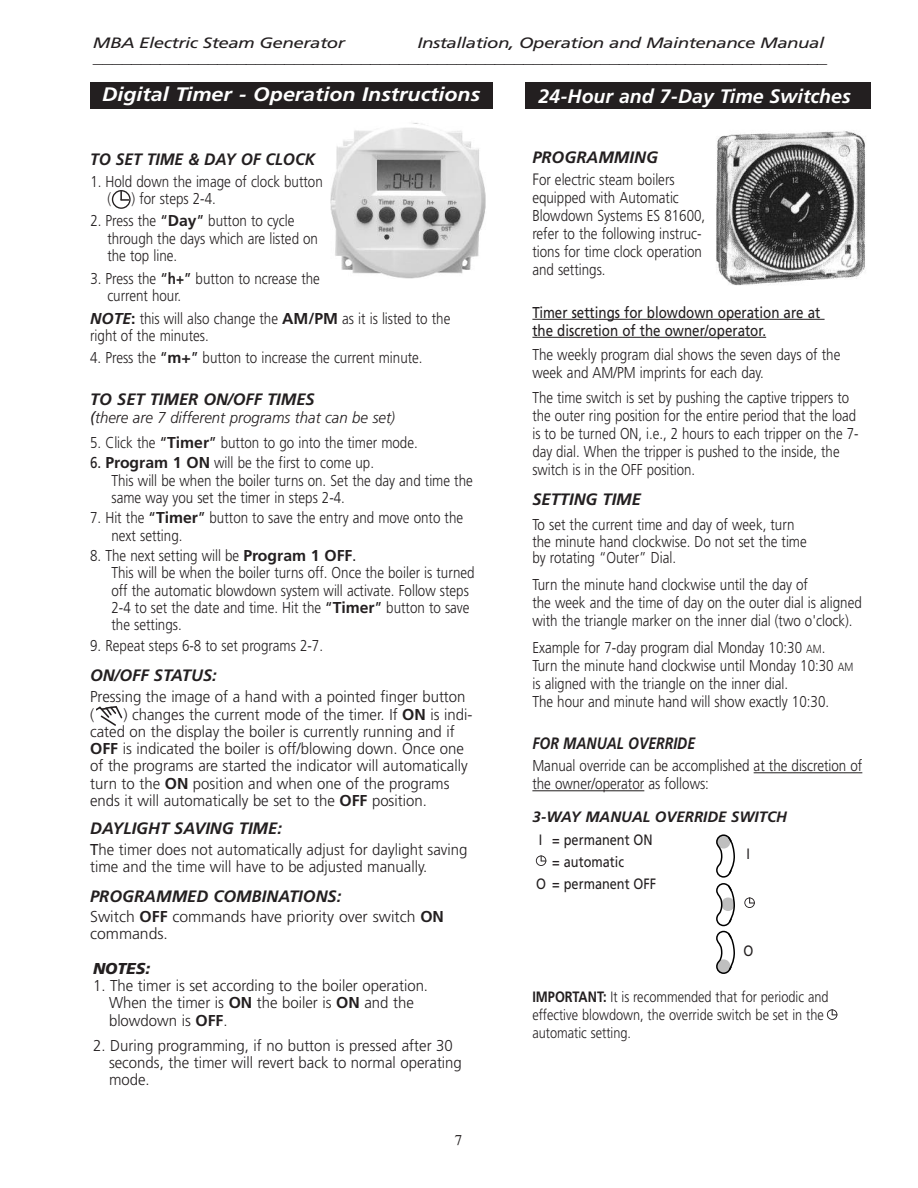
<style>
.page{position:relative;width:918px;height:1188px;background:#fff}
.page>*{position:absolute;margin:0;border:0;box-sizing:border-box;transform-origin:0 0}
.t1{font:italic 700 19.5px "Frutiger";color:#fff;scale:1.1 1}
.t2{font:italic 700 19.5px "Frutiger";color:#fff}
.t3{font:italic 700 16.5px "Frutiger";color:#231f20}
.t4{font:italic 700 16.5px "Frutiger";color:#231f20;scale:.95 1}
.t5{font:italic 700 16.5px "Frutiger";color:#231f20;scale:.85 1}
.t6{font:300 15.75px/17.2px "Frutiger";color:#231f20;scale:.85 1}
.t7{font:300 15.75px/17.2px "Frutiger";color:#231f20;scale:.95 1}
.t8{font:300 15.75px/18px "Frutiger";color:#231f20;scale:.84 1}
.t9{font:15.75px/18px "Frutiger";color:#231f20;scale:.85 1}
.t10{font:300 15.75px/17.2px "Frutiger";color:#231f20}
.t11{font:italic 300 15.75px "Frutiger";color:#231f20;scale:.95 1}
.t12{font:italic 900 15.75px "Frutiger";color:#231f20}
.t13{font:italic 15px/15px "Frutiger";letter-spacing:-.03em;color:#231f20;text-align:right;scale:1.25 1}
.t14{font:300 15px/18px "Frutiger";color:#231f20;scale:.85 1}
.t15{font:15px/22.4px "Frutiger";color:#231f20;scale:.85 1}
.t16{font:italic 700 15px "Frutiger";color:#231f20}
.t17{font:15px "Times";color:#231f20}
.s1{font-weight:400}
.s2{font-weight:700}
.s3{font-weight:700;font-style:italic}
.s4{font-size:16.5px}
.s5{font-size:11.85px}
</style>
<div class="page">
<div style="left:90px;top:82px;width:403px;height:28px;background:#231f20"></div>
<img style="left:331px;top:123px;width:155px;height:156px">
<svg style="left:112px;top:190px;width:19px;height:19px"></svg>
<svg style="left:96px;top:706px;width:26px;height:20px"></svg>
<div style="left:525px;top:82px;width:346px;height:27px;background:#231f20"></div>
<hr style="left:532px;top:319px;width:293px;height:1px;background:#231f20">
<hr style="left:532px;top:337px;width:234px;height:1px;background:#231f20">
<hr style="left:754px;top:772px;width:108px;height:1px;background:#231f20">
<hr style="left:532px;top:790px;width:112px;height:1px;background:#231f20">
<img style="left:716px;top:131px;width:150px;height:155px">
<svg style="left:536px;top:855px;width:10px;height:11px"></svg>
<svg style="left:744px;top:897px;width:11px;height:11px"></svg>
<svg style="left:827px;top:1009px;width:10px;height:11px"></svg>
<svg style="left:716px;top:834px;width:19px;height:140px"></svg>
<p class="t13" style="left:93px;top:37px;width:589px">Installation, Operation and Maintenance Manual _____________________________________________________________________________</p>
<p class="t13" style="left:93px;top:37px;width:203px">MBA Electric Steam Generator</p>
<p class="t1" style="left:102px;top:87px;width:345px">Digital Timer - Operation Instructions</p>
<p class="t4" style="left:90px;top:153px;width:238px">TO SET TIME &amp; DAY OF CLOCK</p>
<p class="t6" style="left:107px;top:174px;width:255px;text-indent:-17px">1. Hold down the image of clock button (</p>
<p class="t6" style="left:132px;top:191px;width:101px">) for steps 2-4.</p>
<p class="t6" style="left:107px;top:214px;width:249px;text-indent:-17px">2. Press the <span class="s1">“</span><span class="s2">Day</span><span class="s1">”</span> button to cycle through the days which are listed on the top line.</p>
<p class="t6" style="left:107px;top:271px;width:252px;text-indent:-17px">3. Press the <span class="s1">“</span><span class="s2">h+</span><span class="s1">”</span> button to ncrease the current hour.</p>
<p class="t6" style="left:90px;top:311px;width:425px"><span class="s3">NOTE</span><span class="s2">:</span> this will also change the <span class="s2">AM/PM</span> as it is listed to the right of the minutes.</p>
<p class="t6" style="left:90px;top:351px;width:393px">4. Press the <span class="s1">“</span><span class="s2">m+</span><span class="s1">”</span> button to increase the current minute.</p>
<p class="t3" style="left:90px;top:393px;width:226px">TO SET TIMER ON/OFF TIMES</p>
<p class="t11" style="left:90px;top:411px;width:323px"><span class="s1">(</span>there are 7 different programs that can be set)</p>
<p class="t6" style="left:90px;top:435px;width:387px">5. Click the <span class="s1">“</span><span class="s2">Timer</span><span class="s1">”</span> button to go into the timer mode.</p>
<p class="t6" style="left:112px;top:456px;width:427px;text-indent:-21px"><span class="s1">6.</span> <span class="s2">Program 1 ON</span> will be the first to come up.<br>This will be when the boiler turns on. Set the day and time the same way you set the timer in steps 2-4.</p>
<p class="t6" style="left:112px;top:511px;width:415px;text-indent:-21px">7. Hit the <span class="s1">“</span><span class="s2">Timer</span><span class="s1">”</span> button to save the entry and move onto the next setting.</p>
<p class="t6" style="left:112px;top:548px;width:429px;text-indent:-21px">8. The next setting will be <span class="s2">Program 1 OFF</span><span class="s1">.<br></span>This will be when the boiler turns off. Once the boiler is turned off the automatic blowdown system will activate. Follow steps 2-4 to set the date and time. Hit the <span class="s1">“</span><span class="s2">Timer</span><span class="s1">”</span> button to save the settings.</p>
<p class="t6" style="left:90px;top:638px;width:276px">9. Repeat steps 6-8 to set programs 2-7.</p>
<p class="t3" style="left:90px;top:668px;width:128px">ON/OFF STATUS:</p>
<p class="t7" style="left:90px;top:689px;width:397px">Pressing the image of a hand with a pointed finger button (</p>
<p class="t7" style="left:90px;top:707px;width:404px;text-indent:33px">) changes the current mode of the timer. If <span class="s2">ON</span> is indi&shy;cated on the display the boiler is currently running and if <span class="s2">OFF</span> is indicated the boiler is off/blowing down. Once one of the programs are started the indicator will automatically turn to the <span class="s2">ON</span> position and when one of the programs ends it will automatically be set to the <span class="s2">OFF</span> position.</p>
<p class="t3" style="left:90px;top:822px;width:193px">DAYLIGHT SAVING TIME:</p>
<p class="t7" style="left:90px;top:842px;width:399px"><span class="s1">T</span>he timer does not automatically adjust for daylight saving time and the time will have to be adjusted manually.</p>
<p class="t3" style="left:90px;top:889px;width:253px">PROGRAMMED COMBINATIONS:</p>
<p class="t10" style="left:90px;top:909px;width:355px">Switch <span class="s2">OFF</span> commands have priority over switch <span class="s2">ON </span>commands.</p>
<p class="t12" style="left:93px;top:962px;width:59px">NOTES:</p>
<p class="t7" style="left:109px;top:978px;width:337px;text-indent:-16px">1. The timer is set according to the boiler operation.<br>When the timer is <span class="s2">ON</span> the boiler is <span class="s2">ON</span> and the blowdown is <span class="s2">OFF</span>.</p>
<p class="t7" style="left:109px;top:1038px;width:373px;text-indent:-16px">2. During programming, if no button is pressed after 30 seconds, the timer will revert back to normal operating mode.</p>
<p class="t17" style="left:455px;top:1131px;width:9px">7</p>
<p class="t2" style="left:538px;top:88px;width:314px">24-Hour and 7-Day Time Switches</p>
<p class="t3" style="left:532px;top:151px;width:127px">PROGRAMMING</p>
<p class="t6" style="left:532px;top:172px;width:205px;line-height:18px"><span class="s4">F</span>or electric steam boilers equipped with Automatic<br>Blowdown Systems ES 81600, refer to the following instruc&shy;tions for time clock operation and settings.</p>
<p class="t9" style="left:532px;top:304px;width:340px">Timer settings for blowdown operation are at the discretion of the owner/operator.</p>
<p class="t6" style="left:532px;top:347px;width:364px;line-height:18px">The weekly program dial shows the seven days of the week and AM/PM imprints for each day.</p>
<p class="t8" style="left:532px;top:389px;width:390px">The time switch is set by pushing the captive trippers to the outer ring position for the entire period that the load is to be turned ON, i.e., 2 hours to each tripper on the 7- day dial. When the tripper is pushed to the inside, the switch is in the OFF position.</p>
<p class="t3" style="left:532px;top:493px;width:110px">SETTING TIME</p>
<p class="t6" style="left:532px;top:518px;width:324px;line-height:16.5px">To set the current time and day of week, turn the minute hand clockwise. Do not set the time by rotating “Outer” Dial.</p>
<p class="t6" style="left:532px;top:577px;width:389px;line-height:18px">Turn the minute hand clockwise until the day of<br>the week and the time of day on the outer dial is aligned with the triangle marker on the inner dial (two o'clock).</p>
<p class="t6" style="left:532px;top:639px;width:379px;line-height:18px">Example for 7-day program dial Monday 10:30 <span class="s5">AM</span>.<br>Turn the minute hand clockwise until Monday 10:30 <span class="s5">AM </span>is aligned with the triangle on the inner dial.<br>The hour and minute hand will show exactly 10:30.</p>
<p class="t5" style="left:532px;top:737px;width:193px">FOR MANUAL OVERRIDE</p>
<p class="t6" style="left:532px;top:758px;width:390px;line-height:18px">Manual override can be accomplished at the discretion of the owner/operator as follows:</p>
<p class="t16" style="left:532px;top:811px;width:256px">3-WAY MANUAL OVERRIDE SWITCH</p>
<p class="t15" style="left:539px;top:829px;width:135px">I = permanent ON</p>
<p class="t15" style="left:747px;top:844px;width:6px">I</p>
<p class="t15" style="left:536px;top:852px;width:143px;text-indent:16px">= automatic<br>O = permanent OFF</p>
<p class="t15" style="left:743px;top:941px;width:13px">O</p>
<p class="t14" style="left:532px;top:989px;width:350px"><span class="s2">IMPORTANT:</span> It is recommended that for periodic and effective blowdown, the override switch be set in the automatic setting.</p>
</div>
